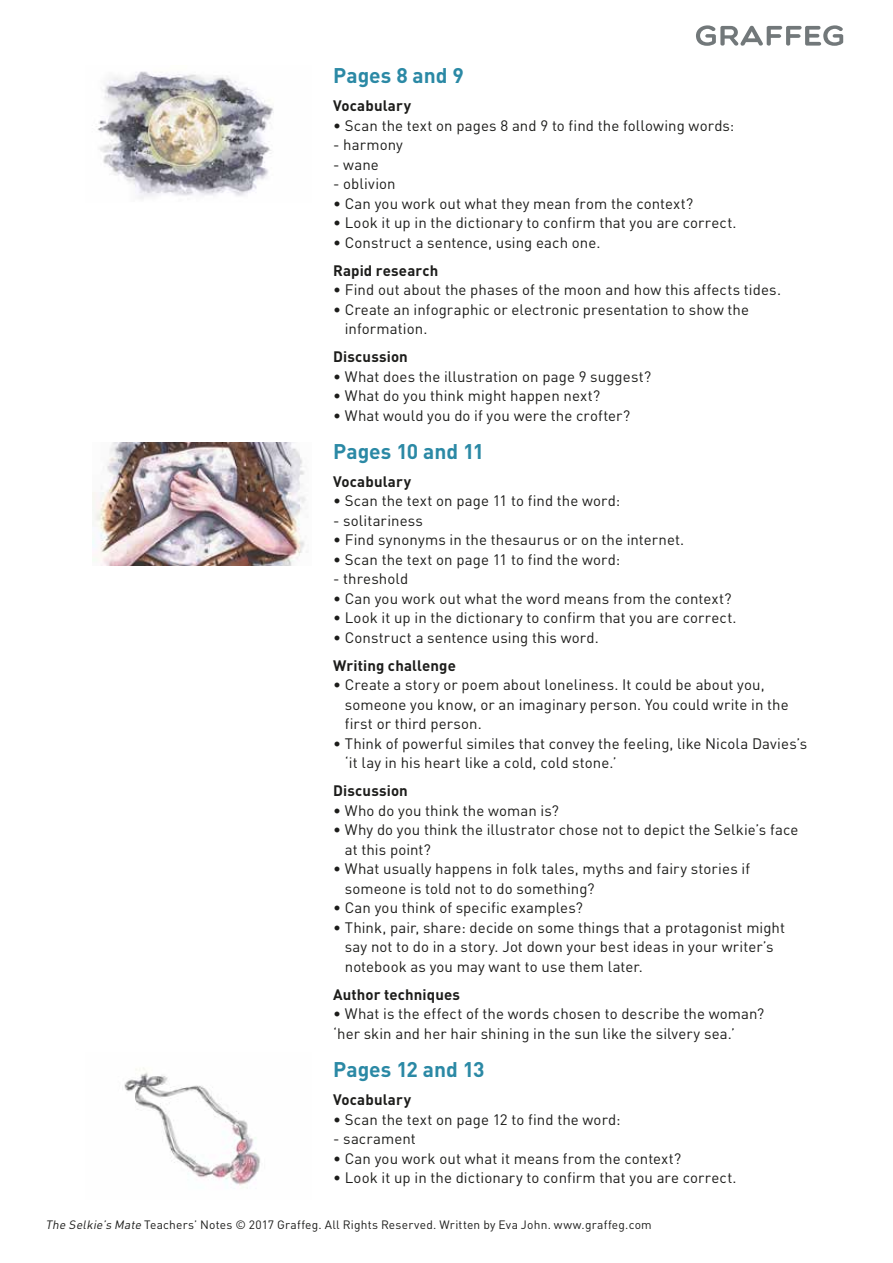
<style>
.page{position:relative;width:893px;height:1263px;background:#fff}
.page>*{position:absolute;margin:0;border:0;box-sizing:border-box;transform-origin:0 0}
.t1{font:700 21px "DIN";color:#2b89a5}
.t2{font:15px/19.5px "DIN";letter-spacing:.005em;color:#1d1d1b}
.t3{font:700 15px "DIN";letter-spacing:.01em;color:#1d1d1b}
.t4{font:12px "DIN";letter-spacing:.015em;color:#1d1d1b}
.s1{font-style:italic}
</style>
<div class="page">
<svg style="left:696px;top:25px;width:148px;height:21px"></svg>
<img style="left:93px;top:442px;width:213px;height:124px">
<img style="left:124px;top:1068px;width:136px;height:118px">
<img style="left:96px;top:71px;width:178px;height:128px">
<h1 class="t1" style="left:333px;top:62px;width:132px">Pages 8 and 9</h1>
<p class="t3" style="left:333px;top:96px;width:79px">Vocabulary</p>
<p class="t2" style="left:333px;top:115px;width:403px">• Scan the text on pages 8 and 9 to find the following words:</p>
<p class="t2" style="left:333px;top:135px;width:71px">- harmony</p>
<p class="t2" style="left:333px;top:154px;width:47px">- wane</p>
<p class="t2" style="left:333px;top:174px;width:64px">- oblivion</p>
<p class="t2" style="left:333px;top:193px;width:362px">• Can you work out what they mean from the context?</p>
<p class="t2" style="left:333px;top:213px;width:405px">• Look it up in the dictionary to confirm that you are correct.</p>
<p class="t2" style="left:333px;top:232px;width:269px">• Construct a sentence, using each one.</p>
<p class="t3" style="left:333px;top:260px;width:107px">Rapid research</p>
<p class="t2" style="left:333px;top:280px;width:449px">• Find out about the phases of the moon and how this affects tides.</p>
<p class="t2" style="left:345px;top:299px;width:406px;text-indent:-12px">• Create an infographic or electronic presentation to show the information.</p>
<p class="t3" style="left:333px;top:347px;width:76px">Discussion</p>
<p class="t2" style="left:333px;top:366px;width:320px">• What does the illustration on page 9 suggest?</p>
<p class="t2" style="left:333px;top:386px;width:269px">• What do you think might happen next?</p>
<p class="t2" style="left:333px;top:405px;width:299px">• What would you do if you were the crofter?</p>
<h1 class="t1" style="left:333px;top:437px;width:153px">Pages 10 and 11</h1>
<p class="t3" style="left:333px;top:472px;width:79px">Vocabulary</p>
<p class="t2" style="left:333px;top:491px;width:289px">• Scan the text on page 11 to find the word:</p>
<p class="t2" style="left:333px;top:510px;width:91px">- solitariness</p>
<p class="t2" style="left:333px;top:530px;width:353px">• Find synonyms in the thesaurus or on the internet.</p>
<p class="t2" style="left:333px;top:549px;width:289px">• Scan the text on page 11 to find the word:</p>
<p class="t2" style="left:333px;top:569px;width:77px">- threshold</p>
<p class="t2" style="left:333px;top:588px;width:400px">• Can you work out what the word means from the context?</p>
<p class="t2" style="left:333px;top:608px;width:405px">• Look it up in the dictionary to confirm that you are correct.</p>
<p class="t2" style="left:333px;top:627px;width:267px">• Construct a sentence using this word.</p>
<p class="t3" style="left:333px;top:656px;width:124px">Writing challenge</p>
<p class="t2" style="left:345px;top:675px;width:445px;text-indent:-12px">• Create a story or poem about loneliness. It could be about you, someone you know, or an imaginary person. You could write in the first or third person.</p>
<p class="t2" style="left:345px;top:733px;width:464px;text-indent:-12px">• Think of powerful similes that convey the feeling, like Nicola Davies’s ‘it lay in his heart like a cold, cold stone.’</p>
<p class="t3" style="left:333px;top:781px;width:76px">Discussion</p>
<p class="t2" style="left:333px;top:800px;width:227px">• Who do you think the woman is?</p>
<p class="t2" style="left:345px;top:820px;width:455px;text-indent:-12px">• Why do you think the illustrator chose not to depict the Selkie’s face at this point?</p>
<p class="t2" style="left:345px;top:859px;width:407px;text-indent:-12px">• What usually happens in folk tales, myths and fairy stories if someone is told not to do something?</p>
<p class="t2" style="left:333px;top:898px;width:251px">• Can you think of specific examples?</p>
<p class="t2" style="left:345px;top:917px;width:442px;text-indent:-12px">• Think, pair, share: decide on some things that a protagonist might say not to do in a story. Jot down your best ideas in your writer’s notebook as you may want to use them later.</p>
<p class="t3" style="left:333px;top:985px;width:128px">Author techniques</p>
<p class="t2" style="left:333px;top:1004px;width:432px">• What is the effect of the words chosen to describe the woman? ‘her skin and her hair shining in the sun like the silvery sea.’</p>
<h1 class="t1" style="left:333px;top:1056px;width:153px">Pages 12 and 13</h1>
<p class="t3" style="left:333px;top:1090px;width:79px">Vocabulary</p>
<p class="t2" style="left:333px;top:1109px;width:289px">• Scan the text on page 12 to find the word:</p>
<p class="t2" style="left:333px;top:1129px;width:84px">- sacrament</p>
<p class="t2" style="left:333px;top:1148px;width:350px">• Can you work out what it means from the context?</p>
<p class="t2" style="left:333px;top:1168px;width:405px">• Look it up in the dictionary to confirm that you are correct.</p>
<p class="t4" style="left:45px;top:1217px;width:608px"><span class="s1">The Selkie’s Mate</span> Teachers’ Notes © 2017 Graffeg. All Rights Reserved. Written by Eva John. www.graffeg.com</p>
</div>
